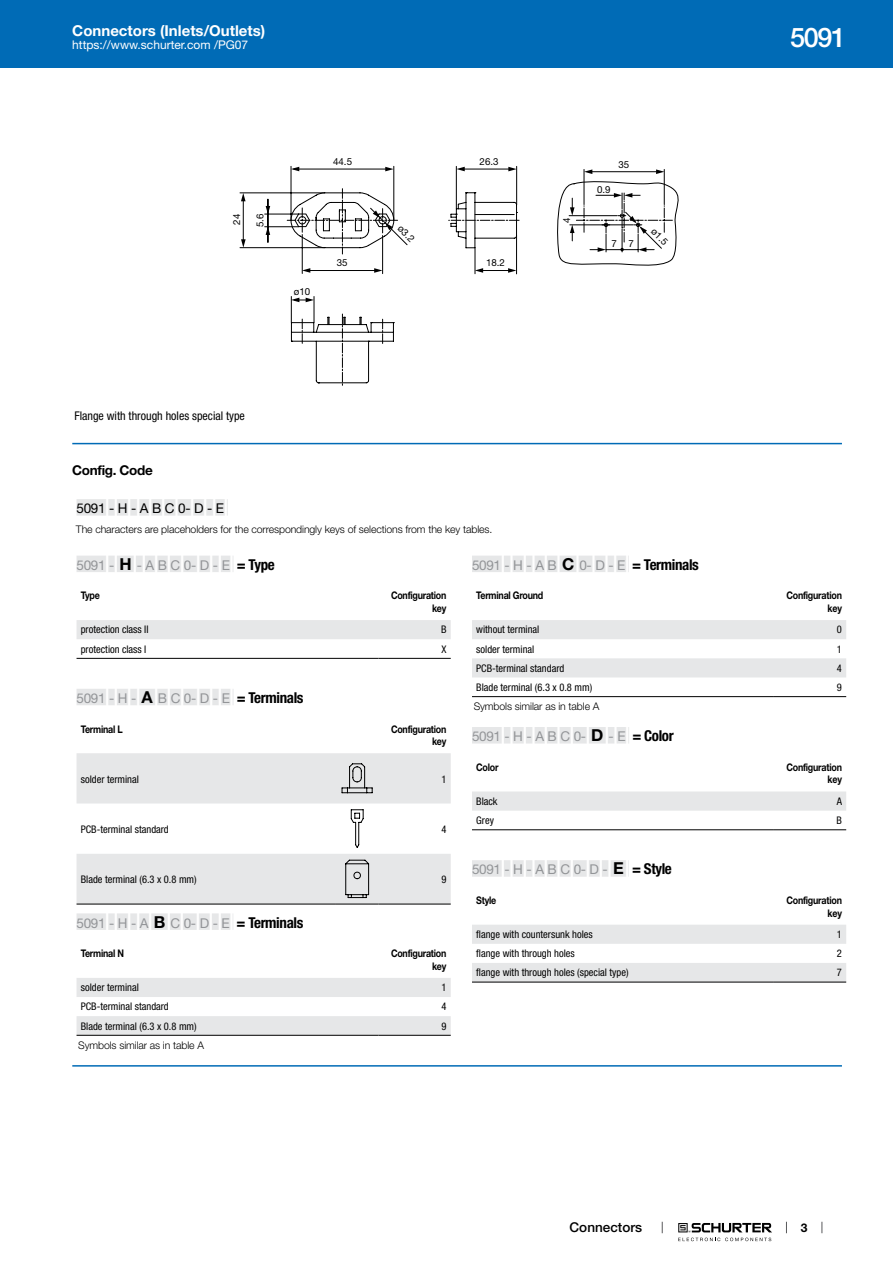
<style>
.page{position:relative;width:893px;height:1263px;background:#fff}
.page>*{position:absolute;margin:0;border:0;box-sizing:border-box;transform-origin:0 0}
.t1{font:500 27px "Helvetica Neue LT";color:#fff}
.t2{font:700 15px "Helvetica Neue LT";color:#fff}
.t3{font:13.5px "Helvetica Neue LT";letter-spacing:-.025em;color:#939598}
.t4{font:13.5px "Helvetica Neue LT";color:#000}
.t5{font:700 13.5px "Helvetica Neue LT";letter-spacing:-.025em;color:#000}
.t6{font:500 13.5px "Helvetica Neue LT";color:#000}
.t7{font:condensed 12px "Helvetica Neue LT";color:#000}
.t8{font:12px "Helvetica Neue LT";color:#fff}
.t9{font:700 12px "Helvetica Neue LT";color:#000}
.t10{font:condensed 10.5px "Helvetica Neue LT";color:#000}
.t11{font:700 10.5px/12.6px "Helvetica Neue LT";letter-spacing:-.025em;color:#000;text-align:right;scale:.85 1}
.t12{font:300 10.5px "Helvetica Neue LT";letter-spacing:-.01em;color:#000}
.t13{font:9.75px "Helvetica Neue LT";color:#000}
.s1{font-weight:700;font-size:19.5px;color:#fff}
.s2{font-weight:700;font-size:16.5px;color:#000}
.s3{font-family:"Helvetica Neue LT Std";font-weight:700;font-stretch:condensed;font-size:15px;color:#000}
</style>
<div class="page">
<svg style="left:678px;top:1223px;width:94px;height:18px"></svg>
<div style="left:0;top:0;width:893px;height:68px;background:#006bb6"></div>
<svg style="left:240px;top:166px;width:438px;height:220px"></svg>
<hr style="left:72px;top:443px;width:770px;height:1px;background:#006bb6">
<div style="left:77px;top:499px;width:151px;height:17px;background:#e6e7e8"></div>
<div style="left:77px;top:556px;width:156px;height:16px;background:#e6e7e8"></div>
<div style="left:77px;top:689px;width:156px;height:16px;background:#e6e7e8"></div>
<div style="left:77px;top:913px;width:156px;height:17px;background:#e6e7e8"></div>
<svg style="left:77px;top:620px;width:374px;height:38px"></svg>
<hr style="left:77px;top:658px;width:301px;height:1px;background:#000">
<hr style="left:378px;top:658px;width:73px;height:1px;background:#000">
<svg style="left:77px;top:753px;width:374px;height:151px;fill:#e6e7e8"></svg>
<hr style="left:77px;top:904px;width:259px;height:1px;background:#000">
<hr style="left:336px;top:904px;width:42px;height:1px;background:#000">
<hr style="left:378px;top:904px;width:73px;height:1px;background:#000">
<hr style="left:411px;top:763px;width:1px;height:30px;background:#000">
<hr style="left:340px;top:763px;width:1px;height:30px;background:#000">
<hr style="left:340px;top:763px;width:34px;height:1px;background:#000">
<svg style="left:342px;top:764px;width:30px;height:29px"></svg>
<svg style="left:416px;top:881px;width:6px;height:5px"></svg>
<hr style="left:425px;top:809px;width:1px;height:39px;background:#000">
<hr style="left:445px;top:860px;width:1px;height:38px;background:#000">
<svg style="left:340px;top:809px;width:68px;height:89px"></svg>
<svg style="left:77px;top:978px;width:374px;height:57px"></svg>
<hr style="left:77px;top:1035px;width:301px;height:1px;background:#000">
<hr style="left:378px;top:1035px;width:73px;height:1px;background:#000">
<div style="left:472px;top:556px;width:157px;height:16px;background:#e6e7e8"></div>
<div style="left:472px;top:727px;width:157px;height:16px;background:#e6e7e8"></div>
<div style="left:472px;top:860px;width:157px;height:17px;background:#e6e7e8"></div>
<svg style="left:472px;top:677px;width:374px;height:21px"></svg>
<svg style="left:472px;top:620px;width:374px;height:57px"></svg>
<hr style="left:472px;top:696px;width:302px;height:1px;background:#000">
<hr style="left:774px;top:696px;width:72px;height:1px;background:#000">
<svg style="left:472px;top:791px;width:374px;height:40px"></svg>
<hr style="left:472px;top:829px;width:302px;height:1px;background:#000">
<hr style="left:774px;top:829px;width:72px;height:1px;background:#000">
<svg style="left:472px;top:925px;width:374px;height:57px"></svg>
<hr style="left:472px;top:982px;width:302px;height:1px;background:#000">
<hr style="left:774px;top:982px;width:72px;height:1px;background:#000">
<hr style="left:72px;top:1065px;width:770px;height:1px;background:#006bb6">
<h2 class="t2" style="left:72px;top:21px;width:195px">Connectors (Inlets/Outlets)</h2>
<p class="t8" style="left:72px;top:38px;width:178px">https://www.schurter.com /PG07</p>
<p class="t13" style="left:231px;top:225px;width:12px;rotate:-90deg">24</p>
<p class="t13" style="left:254px;top:227px;width:15px;rotate:-90deg">5.6</p>
<p class="t13" style="left:333px;top:155px;width:20px">44.5</p>
<p class="t13" style="left:480px;top:155px;width:20px">26.3</p>
<p class="t13" style="left:294px;top:286px;width:18px">ø10</p>
<p class="t13" style="left:404px;top:222px;width:21px;rotate:45deg">ø3.2</p>
<p class="t13" style="left:337px;top:257px;width:12px">35</p>
<p class="t13" style="left:486px;top:257px;width:20px">18.2</p>
<p class="t7" style="left:74px;top:409px;width:172px">Flange with through holes special type</p>
<p class="t13" style="left:561px;top:223px;width:7px;rotate:-90deg">4</p>
<p class="t13" style="left:597px;top:183px;width:15px">0.9</p>
<p class="t13" style="left:618px;top:159px;width:12px">35</p>
<p class="t13" style="left:611px;top:237px;width:24px">7 7</p>
<p class="t13" style="left:657px;top:226px;width:21px;rotate:45deg">ø1.5</p>
<h1 class="t1" style="left:790px;top:21px;width:57px">5091</h1>
<p class="t5" style="left:72px;top:461px;width:82px">Config. Code</p>
<p class="t4" style="left:77px;top:500px;width:153px">5091<span class="s1">|</span>-<span class="s1">|</span>H<span class="s1">|</span>-<span class="s1">|</span>A<span class="s1">|</span>B<span class="s1">|</span>C<span class="s1">|</span>0-<span class="s1">|</span>D<span class="s1">|</span>-<span class="s1">|</span>E<span class="s1">|</span></p>
<p class="t12" style="left:76px;top:523px;width:418px">The characters are placeholders for the correspondingly keys of selections from the key tables.</p>
<p class="t3" style="left:77px;top:557px;width:200px">5091<span class="s1">|</span>-<span class="s1">|</span><span class="s2">H</span><span class="s1">|</span>-<span class="s1">|</span>A<span class="s1">|</span>B<span class="s1">|</span>C<span class="s1">|</span>0-<span class="s1">|</span>D<span class="s1">|</span>-<span class="s1">|</span>E<span class="s1">|</span> <span class="s3">= Type</span></p>
<p class="t11" style="left:81px;top:589px;width:24px">Type</p>
<p class="t11" style="left:391px;top:589px;width:67px">Configuration key</p>
<p class="t10" style="left:81px;top:624px;width:69px">protection class II</p>
<p class="t10" style="left:441px;top:624px;width:7px">B</p>
<p class="t10" style="left:81px;top:643px;width:67px">protection class I</p>
<p class="t10" style="left:441px;top:643px;width:7px">X</p>
<p class="t3" style="left:77px;top:690px;width:229px">5091<span class="s1">|</span>-<span class="s1">|</span>H<span class="s1">|</span>-<span class="s1">|</span><span class="s2">A</span><span class="s1">|</span>B<span class="s1">|</span>C<span class="s1">|</span>0-<span class="s1">|</span>D<span class="s1">|</span>-<span class="s1">|</span>E<span class="s1">|</span> <span class="s3">= Terminals</span></p>
<p class="t11" style="left:81px;top:722px;width:51px">Terminal L</p>
<p class="t11" style="left:391px;top:722px;width:67px">Configuration key</p>
<p class="t10" style="left:81px;top:773px;width:60px">solder terminal</p>
<p class="t10" style="left:441px;top:773px;width:7px">1</p>
<p class="t3" style="left:472px;top:557px;width:228px">5091<span class="s1">|</span>-<span class="s1">|</span>H<span class="s1">|</span>-<span class="s1">|</span>A<span class="s1">|</span>B<span class="s1">|</span><span class="s2">C</span><span class="s1">|</span>0-<span class="s1">|</span>D<span class="s1">|</span>-<span class="s1">|</span>E<span class="s1">|</span> <span class="s3">= Terminals</span></p>
<p class="t11" style="left:476px;top:589px;width:80px">Terminal Ground</p>
<p class="t11" style="left:786px;top:589px;width:67px">Configuration key</p>
<p class="t10" style="left:476px;top:624px;width:65px">without terminal</p>
<p class="t10" style="left:837px;top:624px;width:7px">0</p>
<p class="t10" style="left:476px;top:643px;width:60px">solder terminal</p>
<p class="t10" style="left:837px;top:643px;width:7px">1</p>
<p class="t10" style="left:476px;top:662px;width:90px">PCB-terminal standard</p>
<p class="t10" style="left:837px;top:662px;width:7px">4</p>
<p class="t10" style="left:476px;top:681px;width:117px">Blade terminal (6.3 x 0.8 mm)</p>
<p class="t10" style="left:837px;top:681px;width:7px">9</p>
<p class="t12" style="left:474px;top:700px;width:127px">Symbols similar as in table A</p>
<p class="t3" style="left:472px;top:728px;width:203px">5091<span class="s1">|</span>-<span class="s1">|</span>H<span class="s1">|</span>-<span class="s1">|</span>A<span class="s1">|</span>B<span class="s1">|</span>C<span class="s1">|</span>0-<span class="s1">|</span><span class="s2">D</span><span class="s1">|</span>-<span class="s1">|</span>E<span class="s1">|</span> <span class="s3">= Color</span></p>
<p class="t11" style="left:476px;top:760px;width:28px">Color</p>
<p class="t11" style="left:786px;top:760px;width:67px">Configuration key</p>
<p class="t10" style="left:476px;top:795px;width:23px">Black</p>
<p class="t10" style="left:837px;top:795px;width:7px">A</p>
<p class="t10" style="left:476px;top:814px;width:19px">Grey</p>
<p class="t10" style="left:836px;top:814px;width:7px">B</p>
<p class="t3" style="left:472px;top:861px;width:201px">5091<span class="s1">|</span>-<span class="s1">|</span>H<span class="s1">|</span>-<span class="s1">|</span>A<span class="s1">|</span>B<span class="s1">|</span>C<span class="s1">|</span>0-<span class="s1">|</span>D<span class="s1">|</span>-<span class="s1">|</span><span class="s2">E</span><span class="s1">|</span> <span class="s3">= Style</span></p>
<p class="t11" style="left:476px;top:894px;width:25px">Style</p>
<p class="t11" style="left:786px;top:894px;width:67px">Configuration key</p>
<p class="t10" style="left:476px;top:928px;width:118px">flange with countersunk holes</p>
<p class="t10" style="left:837px;top:928px;width:7px">1</p>
<p class="t10" style="left:476px;top:947px;width:100px">flange with through holes</p>
<p class="t10" style="left:837px;top:947px;width:7px">2</p>
<p class="t10" style="left:476px;top:966px;width:154px">flange with through holes (special type)</p>
<p class="t10" style="left:837px;top:966px;width:7px">7</p>
<p class="t10" style="left:81px;top:823px;width:90px">PCB-terminal standard</p>
<p class="t10" style="left:441px;top:823px;width:7px">4</p>
<p class="t10" style="left:81px;top:873px;width:117px">Blade terminal (6.3 x 0.8 mm)</p>
<p class="t10" style="left:441px;top:873px;width:7px">9</p>
<p class="t3" style="left:77px;top:915px;width:228px">5091<span class="s1">|</span>-<span class="s1">|</span>H<span class="s1">|</span>-<span class="s1">|</span>A<span class="s1">|</span><span class="s2">B</span><span class="s1">|</span>C<span class="s1">|</span>0-<span class="s1">|</span>D<span class="s1">|</span>-<span class="s1">|</span>E<span class="s1">|</span> <span class="s3">= Terminals</span></p>
<p class="t11" style="left:81px;top:947px;width:52px">Terminal N</p>
<p class="t11" style="left:391px;top:947px;width:67px">Configuration key</p>
<p class="t10" style="left:81px;top:981px;width:60px">solder terminal</p>
<p class="t10" style="left:441px;top:981px;width:7px">1</p>
<p class="t10" style="left:81px;top:1000px;width:90px">PCB-terminal standard</p>
<p class="t10" style="left:441px;top:1000px;width:7px">4</p>
<p class="t10" style="left:81px;top:1020px;width:117px">Blade terminal (6.3 x 0.8 mm)</p>
<p class="t10" style="left:441px;top:1020px;width:7px">9</p>
<p class="t12" style="left:78px;top:1038px;width:127px">Symbols similar as in table A</p>
<p class="t6" style="left:570px;top:1219px;width:74px">Connectors</p>
<p class="t9" style="left:801px;top:1220px;width:8px">3</p>
</div>
